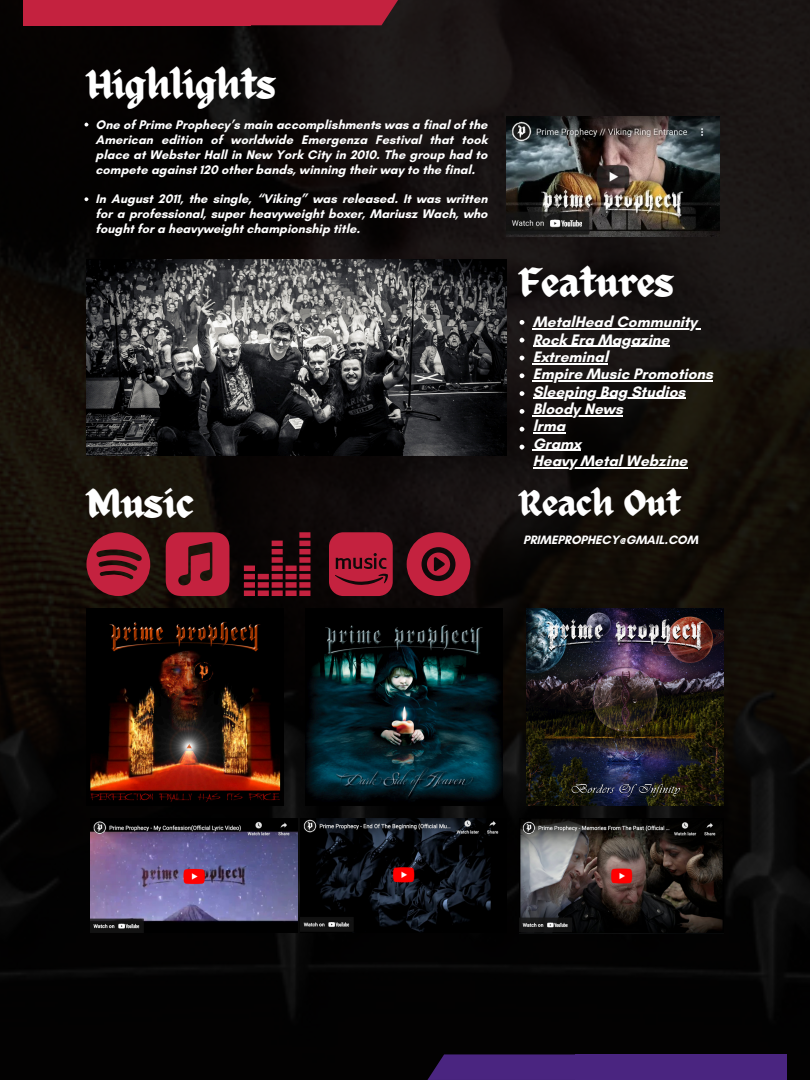
<style>
.page{position:relative;width:810px;height:1080px;background:#fff}
.page>*{position:absolute;margin:0;border:0;box-sizing:border-box;transform-origin:0 0}
.t1{font:40.38px "ED Celandine";color:#fff}
.t2{font:35.81px "ED Celandine";color:#fff}
.t3{font:700 15.44px/17.4px "Glacial Indifference";color:#fff}
.t4{font:700 12.69px/14.9px "Glacial Indifference";letter-spacing:.005em;color:#fff;text-align:justify}
.t5{font:700 12.38px "Glacial Indifference";color:#fff}
</style>
<div class="page">
<img style="left:0;top:0;width:810px;height:1080px">
<svg style="left:86px;top:532px;width:64px;height:64px;background:#851c2b"></svg>
<svg style="left:166px;top:532px;width:63px;height:64px;background:#a41f35"></svg>
<div style="left:23px;top:0;width:228px;height:25px;background:#c4223f"></div>
<div style="left:251px;top:0;width:147px;height:25px;background:#c4223f"></div>
<div style="left:575px;top:1054px;width:212px;height:26px;background:#4a2580"></div>
<svg style="left:427px;top:1054px;width:148px;height:26px;background:#442276"></svg>
<img style="left:507px;top:117px;width:212px;height:119px">
<img style="left:86px;top:259px;width:420px;height:197px">
<svg style="left:244px;top:532px;width:66px;height:64px;background:#4e0f1a"></svg>
<svg style="left:329px;top:532px;width:64px;height:64px;background:#a71e36"></svg>
<svg style="left:407px;top:532px;width:63px;height:64px;background:#84192c"></svg>
<img style="left:305px;top:608px;width:197px;height:198px">
<img style="left:86px;top:608px;width:198px;height:198px">
<img style="left:526px;top:608px;width:197px;height:198px">
<img style="left:519px;top:818px;width:204px;height:115px">
<svg style="left:85px;top:123px;width:3px;height:4px"></svg>
<svg style="left:85px;top:197px;width:3px;height:4px"></svg>
<svg style="left:520px;top:320px;width:4px;height:5px"></svg>
<svg style="left:520px;top:338px;width:4px;height:4px"></svg>
<svg style="left:520px;top:356px;width:4px;height:4px"></svg>
<svg style="left:520px;top:373px;width:4px;height:5px"></svg>
<svg style="left:520px;top:391px;width:4px;height:5px"></svg>
<svg style="left:520px;top:409px;width:4px;height:5px"></svg>
<svg style="left:520px;top:427px;width:4px;height:5px"></svg>
<svg style="left:520px;top:445px;width:4px;height:4px"></svg>
<img style="left:301px;top:819px;width:206px;height:114px">
<svg style="left:533px;top:328px;width:14px;height:2px"></svg>
<hr style="left:547px;top:328px;width:150px;height:2px;background:#fff">
<hr style="left:533px;top:346px;width:136px;height:1px;background:#fff">
<hr style="left:533px;top:363px;width:75px;height:1px;background:#fff">
<hr style="left:533px;top:380px;width:180px;height:2px;background:#fff">
<hr style="left:533px;top:398px;width:152px;height:1px;background:#fff">
<hr style="left:533px;top:415px;width:90px;height:1px;background:#fff">
<hr style="left:533px;top:432px;width:32px;height:2px;background:#fff">
<hr style="left:533px;top:450px;width:48px;height:1px;background:#fff">
<hr style="left:533px;top:467px;width:154px;height:1px;background:#fff">
<img style="left:91px;top:819px;width:206px;height:114px">
<h1 class="t1" style="left:86px;top:63px;width:191px">Highlights</h1>
<p class="t4" style="left:96px;top:117px;width:393px">One of Prime Prophecy’s main accomplishments was a final of the American edition of worldwide Emergenza Festival that took place at Webster Hall in New York City in 2010. The group had to compete against 120 other bands, winning their way to the final.</p>
<p class="t4" style="left:96px;top:191px;width:393px">In August 2011, the single, “Viking” was released. It was written for a professional, super heavyweight boxer, Mariusz Wach, who fought for a heavyweight championship title.</p>
<p class="t1" style="left:86px;top:481px;width:109px">Music</p>
<p class="t1" style="left:519px;top:260px;width:156px">Features</p>
<p class="t3" style="left:533px;top:313px;width:166px">MetalHead Community</p>
<p class="t3" style="left:533px;top:331px;width:138px">Rock Era Magazine<br>Extreminal</p>
<p class="t3" style="left:533px;top:365px;width:182px">Empire Music Promotions</p>
<h3 class="t3" style="left:533px;top:383px;width:154px">Sleeping Bag Studios</h3>
<h1 class="t3" style="left:533px;top:400px;width:92px">Bloody News lrma<br>Gramx</h1>
<p class="t3" style="left:533px;top:452px;width:156px">Heavy Metal Webzine</p>
<p class="t2" style="left:519px;top:484px;width:163px">Reach Out</p>
<p class="t5" style="left:523px;top:532px;width:176px">PRIMEPROPHECY@GMAIL.COM</p>
</div>
